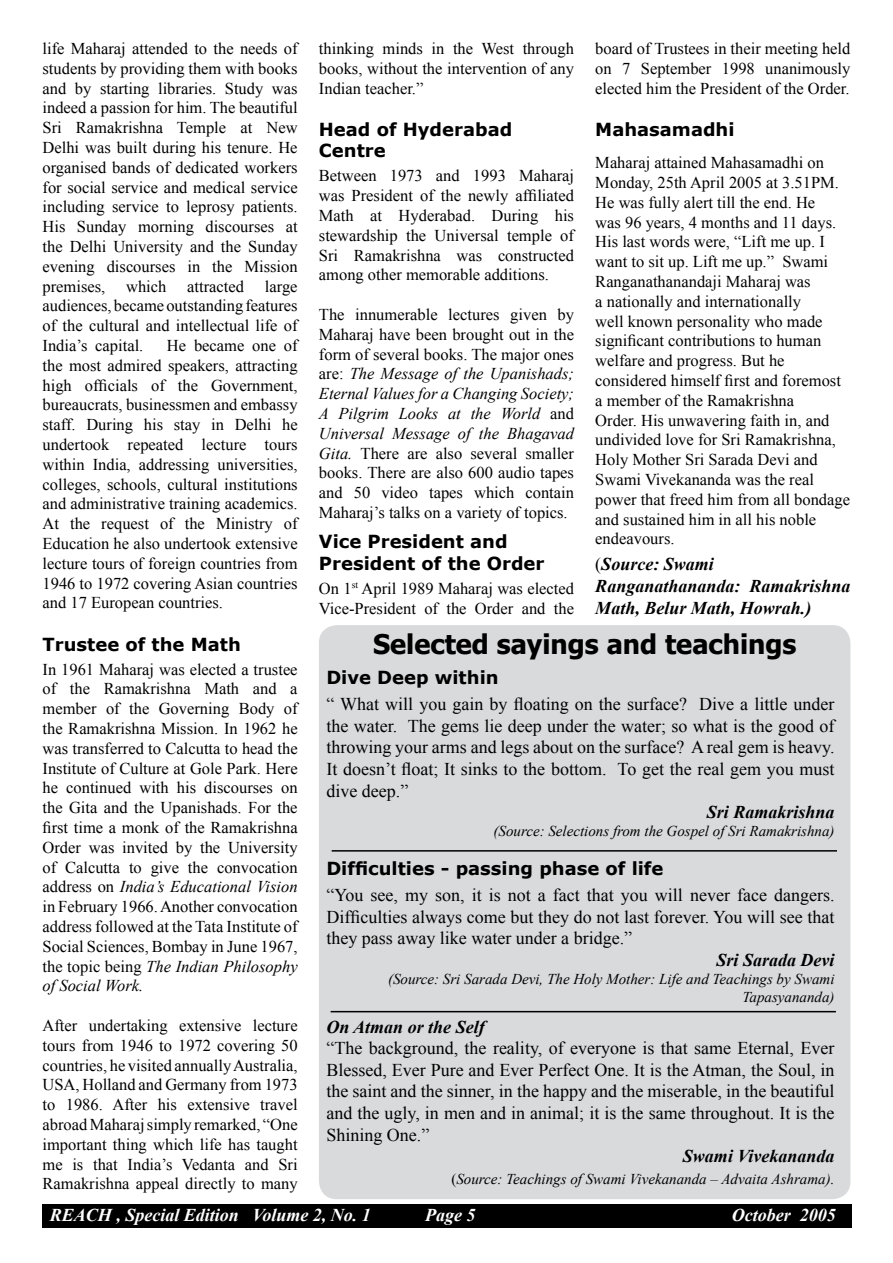
<style>
.page{position:relative;width:893px;height:1263px;background:#fff}
.page>*{position:absolute;margin:0;border:0;box-sizing:border-box;transform-origin:0 0}
.t1{font:700 27px "Tahoma";color:#000}
.t2{font:18px/21.6px "Times New Roman";color:#000;text-align:justify}
.t3{font:700 18px/21.6px "Verdana";color:#000}
.t4{font:italic 700 18px/21.6px "Times New Roman";color:#000}
.t5{font:italic 700 18px "Times New Roman";color:#fff}
.t6{font:16.5px/19.8px "Times New Roman";color:#000;text-align:justify}
.t7{font:italic 15px/18px "Times New Roman";color:#000;text-align:right}
.s1{font-style:italic}
.s2{font-weight:400;font-style:normal}
.s3{font-style:normal}
</style>
<div class="page">
<div style="left:43px;top:1204px;width:809px;height:24px;background:#000"></div>
<div style="left:319px;top:625px;width:531px;height:574px;background:#d9dadb;border-radius:18px"></div>
<hr style="left:332px;top:850px;width:505px;height:1px;background:#000">
<hr style="left:331px;top:1011px;width:505px;height:1px;background:#000">
<p class="t6" style="left:43px;top:38px;width:257px">life Maharaj attended to the needs of students by providing them with books and by starting libraries. Study was indeed a passion for him. The beautiful Sri Ramakrishna Temple at New Delhi was built during his tenure. He organised bands of dedicated workers for social service and medical service including service to leprosy patients.<br>His Sunday morning discourses at the Delhi University and the Sunday evening discourses in the Mission premises,</p>
<p class="t6" style="left:43px;top:276px;width:257px;text-indent:222px">large audiences, became outstanding features of the cultural and intellectual life of India’s capital.</p>
<p class="t6" style="left:126px;top:276px;width:42px">which</p>
<p class="t6" style="left:187px;top:276px;width:58px">attracted</p>
<p class="t6" style="left:43px;top:335px;width:257px;text-indent:124px">He became one of the most admired speakers, attracting high officials of the Government, bureaucrats, businessmen and embassy staff. During his stay in Delhi he undertook repeated lecture tours within India, addressing universities, colleges, schools, cultural institutions and administrative training academics.<br>At the request of the Ministry of Education he also undertook extensive lecture tours of foreign countries from 1946 to 1972 covering Asian countries and 17 European countries.</p>
<p class="t3" style="left:43px;top:633px;width:200px">Trustee of the Math</p>
<p class="t6" style="left:43px;top:659px;width:257px">In 1961 Maharaj was elected a trustee of the Ramakrishna Math and a member of the Governing Body of the Ramakrishna Mission. In 1962 he was transferred to Calcutta to head the Institute of Culture at Gole Park. Here he continued with his discourses on the Gita and the Upanishads. For the first time a monk of the Ramakrishna Order was invited by the University of Calcutta to give the convocation address on <span class="s1">India’s Educational Vision </span>in February 1966. Another convocation address followed at the Tata Institute of Social Sciences, Bombay in June 1967, the topic being <span class="s1">The Indian Philosophy of Social Work.</span></p>
<p class="t6" style="left:43px;top:1015px;width:257px">After undertaking extensive lecture tours from 1946 to 1972 covering 50 countries, he visited annually Australia, USA, Holland and Germany from 1973 to 1986. After his extensive travel abroad Maharaj simply remarked, “One important thing which life has taught me is that India’s Vedanta and Sri Ramakrishna appeal directly to many</p>
<p class="t6" style="left:319px;top:38px;width:257px">thinking minds in the West through books, without the intervention of any Indian teacher.”</p>
<p class="t3" style="left:319px;top:118px;width:195px">Head of Hyderabad<br>Centre</p>
<p class="t6" style="left:319px;top:166px;width:257px">Between 1973 and 1993 Maharaj was President of the newly affiliated Math at Hyderabad. During his stewardship the Universal temple of Sri Ramakrishna was constructed among other memorable additions.</p>
<p class="t6" style="left:319px;top:304px;width:257px">The innumerable lectures given by Maharaj have been brought out in the form of several books. The major ones are: <span class="s1">The Message of the Upanishads; Eternal Values for a Changing Society; A Pilgrim Looks at the World</span> and <span class="s1">Universal Message of the Bhagavad Gita.</span> There are also several smaller books. There are also 600 audio tapes and 50 video tapes which contain Maharaj’s talks on a variety of topics.</p>
<p class="t3" style="left:319px;top:530px;width:227px">Vice President and<br>President of the Order</p>
<p class="t6" style="left:319px;top:578px;width:257px">On 1<sup>st</sup> April 1989 Maharaj was elected<br>Vice-President of the Order and the</p>
<p class="t6" style="left:595px;top:38px;width:257px">board of Trustees in their meeting held on 7 September 1998 unanimously elected him the President of the Order.</p>
<p class="t3" style="left:595px;top:118px;width:141px">Mahasamadhi</p>
<p class="t6" style="left:595px;top:153px;width:256px;text-align:left">Maharaj attained Mahasamadhi on<br>Monday, 25th April 2005 at 3.51PM.<br>He was fully alert till the end. He<br>was 96 years, 4 months and 11 days.<br>His last words were, “Lift me up. I want to sit up. Lift me up.” Swami<br>Ranganathanandaji Maharaj was<br>a nationally and internationally<br>well known personality who made significant contributions to human welfare and progress. But he considered himself first and foremost a member of the Ramakrishna<br>Order. His unwavering faith in, and undivided love for Sri Ramakrishna,<br>Holy Mother Sri Sarada Devi and<br>Swami Vivekananda was the real power that freed him from all bondage and sustained him in all his noble endeavours.</p>
<p class="t4" style="left:595px;top:553px;width:257px"><span class="s2">(</span>Source: Swami<br>Ranganathananda: Ramakrishna<br>Math, Belur Math, Howrah.)</p>
<h1 class="t1" style="left:373px;top:625px;width:425px">Selected sayings and teachings</h1>
<p class="t3" style="left:326px;top:666px;width:174px">Dive Deep within</p>
<p class="t2" style="left:326px;top:693px;width:510px">“ What will you gain by floating on the surface? Dive a little under the water. The gems lie deep under the water; so what is the good of throwing your arms and legs about on the surface? A real gem is heavy.<br>It doesn’t float; It sinks to the bottom. To get the real gem you must dive deep.”</p>
<p class="t4" style="left:707px;top:801px;width:129px">Sri Ramakrishna</p>
<p class="t7" style="left:494px;top:822px;width:342px">(Source: Selections from the Gospel of Sri Ramakrishna)</p>
<p class="t3" style="left:326px;top:857px;width:339px">Difficulties - passing phase of life</p>
<p class="t2" style="left:326px;top:884px;width:510px">“You see, my son, it is not a fact that you will never face dangers.<br>Difficulties always come but they do not last forever. You will see that they pass away like water under a bridge.”</p>
<p class="t4" style="left:716px;top:948px;width:120px">Sri Sarada Devi</p>
<p class="t7" style="left:388px;top:969px;width:448px">(Source: Sri Sarada Devi, The Holy Mother: Life and Teachings by Swami<br>Tapasyananda)</p>
<p class="t4" style="left:326px;top:1015px;width:160px">On Atman or the Self</p>
<p class="t2" style="left:326px;top:1037px;width:510px">“The background, the reality, of everyone is that same Eternal, Ever Blessed, Ever Pure and Ever Perfect One. It is the Atman, the Soul, in the saint and the sinner, in the happy and the miserable, in the beautiful and the ugly, in men and in animal; it is the same throughout. It is the Shining One.”</p>
<p class="t4" style="left:683px;top:1145px;width:153px">Swami Vivekananda</p>
<p class="t7" style="left:451px;top:1169px;width:384px"><span class="s3">(</span>Source: Teachings of Swami Vivekananda – Advaita Ashrama).</p>
<p class="t5" style="left:50px;top:1202px;width:323px">REACH , Special Edition Volume 2, No. 1</p>
<p class="t5" style="left:425px;top:1202px;width:38px">Page</p>
<p class="t5" style="left:732px;top:1202px;width:105px">October 2005</p>
</div>
